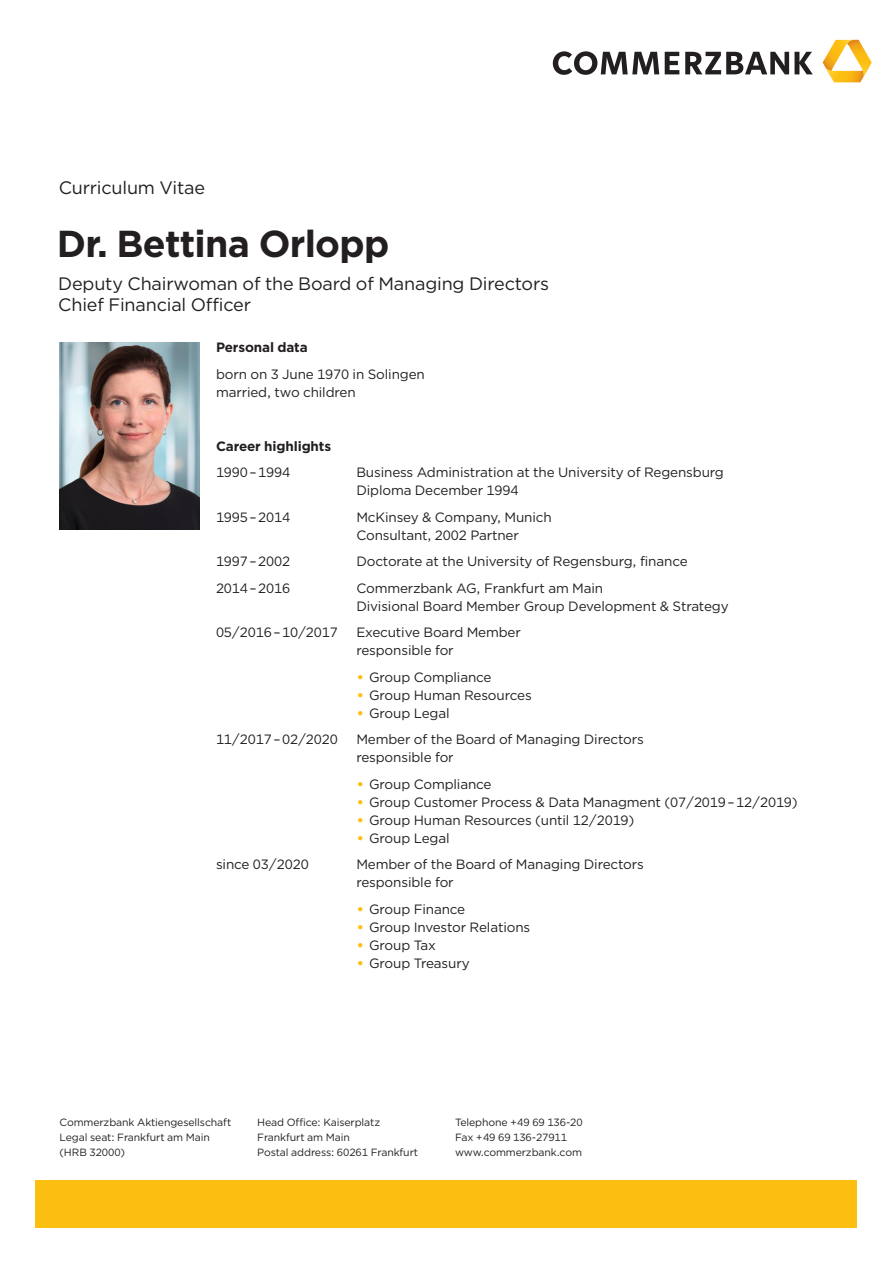
<style>
.page{position:relative;width:893px;height:1263px;background:#fff}
.page>*{position:absolute;margin:0;border:0;box-sizing:border-box;transform-origin:0 0}
.t1{font:700 37.5px "Gotham";letter-spacing:-.02em;color:#231f20}
.t2{font:18px/21.6px "Gotham";letter-spacing:-.01em;color:#231f20}
.t3{font:13.5px/18px "Gotham";letter-spacing:-.01em;color:#231f20}
.t4{font:700 13.5px "Gotham";letter-spacing:-.01em;color:#231f20}
.t5{font:10.5px/15px "Gotham";letter-spacing:-.01em;color:#231f20}
.s1{font-size:16.5px;color:#fdbe12}
</style>
<div class="page">
<div style="left:36px;top:1180px;width:821px;height:48px;background:#fdbe12"></div>
<svg style="left:553px;top:51px;width:106px;height:24px"></svg>
<svg style="left:665px;top:52px;width:14px;height:22px"></svg>
<svg style="left:685px;top:52px;width:128px;height:22px"></svg>
<svg style="left:823px;top:40px;width:49px;height:42px"></svg>
<img style="left:60px;top:342px;width:139px;height:188px">
<h2 class="t2" style="left:59px;top:176px;width:148px">Curriculum Vitae</h2>
<h1 class="t1" style="left:57px;top:219px;width:334px">Dr. Bettina Orlopp</h1>
<h2 class="t2" style="left:58px;top:272px;width:492px">Deputy Chairwoman of the Board of Managing Directors<br>Chief Financial Officer</h2>
<p class="t4" style="left:216px;top:339px;width:93px">Personal data</p>
<p class="t3" style="left:216px;top:365px;width:210px">born on 3 June 1970 in Solingen married, two children</p>
<p class="t4" style="left:216px;top:437px;width:117px">Career highlights</p>
<p class="t3" style="left:216px;top:463px;width:76px">1990 – 1994</p>
<p class="t3" style="left:356px;top:463px;width:369px">Business Administration at the University of Regensburg<br>Diploma December 1994</p>
<p class="t3" style="left:216px;top:508px;width:76px">1995 – 2014</p>
<p class="t3" style="left:356px;top:508px;width:197px">McKinsey &amp; Company, Munich<br>Consultant, 2002 Partner</p>
<p class="t3" style="left:216px;top:552px;width:76px">1997 – 2002</p>
<p class="t3" style="left:356px;top:552px;width:333px">Doctorate at the University of Regensburg, finance</p>
<p class="t3" style="left:216px;top:579px;width:76px">2014 – 2016</p>
<p class="t3" style="left:356px;top:579px;width:374px">Commerzbank AG, Frankfurt am Main<br>Divisional Board Member Group Development &amp; Strategy</p>
<p class="t3" style="left:216px;top:623px;width:123px">05/2016 – 10/2017</p>
<p class="t3" style="left:356px;top:623px;width:166px">Executive Board Member responsible for</p>
<p class="t3" style="left:356px;top:668px;width:137px"><span class="s1">•</span> Group Compliance</p>
<p class="t3" style="left:356px;top:686px;width:177px"><span class="s1">•</span> Group Human Resources</p>
<p class="t3" style="left:356px;top:704px;width:95px"><span class="s1">•</span> Group Legal</p>
<p class="t3" style="left:216px;top:730px;width:123px">11/2017 – 02/2020</p>
<p class="t3" style="left:356px;top:730px;width:289px">Member of the Board of Managing Directors responsible for</p>
<p class="t3" style="left:356px;top:775px;width:137px"><span class="s1">•</span> Group Compliance</p>
<p class="t3" style="left:356px;top:793px;width:443px"><span class="s1">•</span> Group Customer Process &amp; Data Managment (07/2019 – 12/2019)</p>
<p class="t3" style="left:356px;top:811px;width:280px"><span class="s1">•</span> Group Human Resources (until 12/2019)</p>
<p class="t3" style="left:356px;top:829px;width:95px"><span class="s1">•</span> Group Legal</p>
<p class="t3" style="left:216px;top:855px;width:94px">since 03/2020</p>
<p class="t3" style="left:356px;top:855px;width:289px">Member of the Board of Managing Directors responsible for</p>
<p class="t3" style="left:356px;top:900px;width:110px"><span class="s1">•</span> Group Finance</p>
<p class="t3" style="left:356px;top:918px;width:175px"><span class="s1">•</span> Group Investor Relations</p>
<p class="t3" style="left:356px;top:936px;width:81px"><span class="s1">•</span> Group Tax</p>
<p class="t3" style="left:356px;top:954px;width:115px"><span class="s1">•</span> Group Treasury</p>
<p class="t5" style="left:60px;top:1114px;width:173px">Commerzbank Aktiengesellschaft<br>Legal seat: Frankfurt am Main (HRB 32000)</p>
<p class="t5" style="left:257px;top:1114px;width:162px">Head Office: Kaiserplatz<br>Frankfurt am Main<br>Postal address: 60261 Frankfurt</p>
<p class="t5" style="left:455px;top:1114px;width:129px">Telephone + 49 69 136-20<br>Fax + 49 69 136-27911 www.commerzbank.com</p>
</div>
